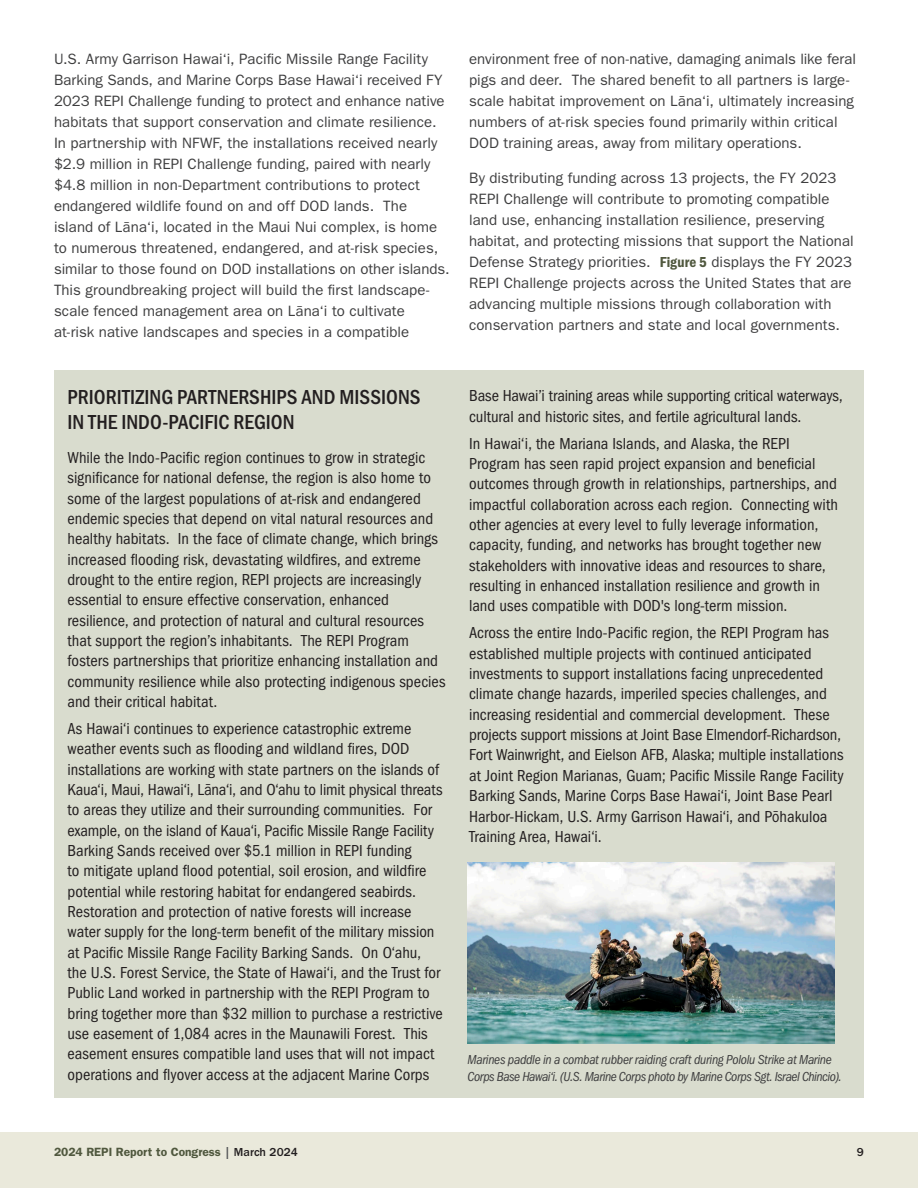
<style>
.page{position:relative;width:918px;height:1188px;background:#fff}
.page>*{position:absolute;margin:0;border:0;box-sizing:border-box;transform-origin:0 0}
.Callout_Heading{font:500 21px/25.2px "Franklin Gothic URW Cond";color:#231f20}
.Call_Out_Text_NEW_13_5_Leading{font:condensed 16.5px/20.4px "ITC Franklin Gothic Std";color:#231f20}
.BODY_TEXT_NEW{font:15px/21px "ITC Franklin Gothic Std";letter-spacing:.005em;color:#3e3e3f}
.t1{font:italic condensed 13.5px/16.2px "ITC Franklin Gothic Std";letter-spacing:-.025em;color:#3e3e3f}
.t2{font:600 12px "ITC Franklin Gothic Std";color:#50583e}
.t3{font:500 12px "ITC Franklin Gothic Std";color:#231f20}
.s1{font-family:"Franklin Gothic URW Boo"}
.s2{font-family:"Franklin Gothic URW Con Dem";color:#50583e}
.s3{font-family:"Franklin Gothic URW Boo";font-stretch:normal}
.s4{font-weight:500;color:#57585a}
.s5{font-weight:500;color:#231f20}
</style>
<div class="page">
<div style="left:0;top:1132px;width:918px;height:56px;background:#eae9db"></div>
<div style="left:54px;top:370px;width:810px;height:727px;background:#d9dcce"></div>
<img style="left:468px;top:863px;width:367px;height:181px">
<p class="BODY_TEXT_NEW" style="left:54px;top:49px;width:397px">U.S. Army Garrison Hawai‘i, Pacific Missile Range Facility Barking Sands, and Marine Corps Base Hawai‘i received FY 2023 REPI Challenge funding to protect and enhance native habitats that support conservation and climate resilience.<br>In partnership with NFWF, the installations received nearly $2.9 million in REPI Challenge funding, paired with nearly $4.8 million in non-Department contributions to protect endangered wildlife found on and off DOD lands. The island of L<span class="s1">ā</span>na‘i, located in the Maui Nui complex, is home to numerous threatened, endangered, and at-risk species, similar to those found on DOD installations on other islands.<br>This groundbreaking project will build the first landscape&shy;scale fenced management area on L<span class="s1">ā</span>na‘i to cultivate<br>at-risk native landscapes and species in a compatible</p>
<p class="BODY_TEXT_NEW" style="left:469px;top:49px;width:389px">environment free of non-native, damaging animals like feral pigs and deer. The shared benefit to all partners is large&shy;scale habitat improvement on L<span class="s1">ā</span>na‘i, ultimately increasing numbers of at-risk species found primarily within critical DOD training areas, away from military operations.</p>
<p class="BODY_TEXT_NEW" style="left:469px;top:167px;width:386px">By distributing funding across 13 projects, the FY 2023<br>REPI Challenge will contribute to promoting compatible land use, enhancing installation resilience, preserving habitat, and protecting missions that support the National Defense Strategy priorities. <span class="s2">Figure 5</span> displays the FY 2023<br>REPI Challenge projects across the United States that are advancing multiple missions through collaboration with conservation partners and state and local governments.</p>
<p class="Callout_Heading" style="left:68px;top:383px;width:355px">PRIORITIZING PARTNERSHIPS AND MISSIONS<br>IN THE INDO-PACIFIC REGION</p>
<p class="Call_Out_Text_NEW_13_5_Leading" style="left:68px;top:448px;width:380px">While the Indo-Pacific region continues to grow in strategic significance for national defense, the region is also home to some of the largest populations of at-risk and endangered endemic species that depend on vital natural resources and healthy habitats. In the face of climate change, which brings increased flooding risk, devastating wildfires, and extreme drought to the entire region, REPI projects are increasingly essential to ensure effective conservation, enhanced resilience, and protection of natural and cultural resources that support the region’s inhabitants. The REPI Program fosters partnerships that prioritize enhancing installation and community resilience while also protecting indigenous species and their critical habitat.</p>
<p class="Call_Out_Text_NEW_13_5_Leading" style="left:67px;top:719px;width:377px">As Hawai‘i continues to experience catastrophic extreme weather events such as flooding and wildland fires, DOD installations are working with state partners on the islands of Kaua‘i, Maui, Hawai‘i, L<span class="s3">ā</span>na‘i, and O‘ahu to limit physical threats to areas they utilize and their surrounding communities. For example, on the island of Kaua‘i, Pacific Missile Range Facility Barking Sands received over $5.1 million in REPI funding<br>to mitigate upland flood potential, soil erosion, and wildfire potential while restoring habitat for endangered seabirds.<br>Restoration and protection of native forests will increase water supply for the long-term benefit of the military mission at Pacific Missile Range Facility Barking Sands. On O‘ahu, the U.S. Forest Service, the State of Hawai‘i, and the Trust for Public Land worked in partnership with the REPI Program to bring together more than $32 million to purchase a restrictive use easement of 1,084 acres in the Maunawili Forest. This easement ensures compatible land uses that will not impact operations and flyover access at the adjacent Marine Corps</p>
<p class="Call_Out_Text_NEW_13_5_Leading" style="left:469px;top:386px;width:375px">Base Hawai’i training areas while supporting critical waterways, cultural and historic sites, and fertile agricultural lands.</p>
<p class="Call_Out_Text_NEW_13_5_Leading" style="left:469px;top:433px;width:371px">In Hawai‘i, the Mariana Islands, and Alaska, the REPI Program has seen rapid project expansion and beneficial outcomes through growth in relationships, partnerships, and impactful collaboration across each region. Connecting with other agencies at every level to fully leverage information, capacity, funding, and networks has brought together new stakeholders with innovative ideas and resources to share, resulting in enhanced installation resilience and growth in land uses compatible with DOD's long-term mission.</p>
<p class="Call_Out_Text_NEW_13_5_Leading" style="left:469px;top:623px;width:376px">Across the entire Indo-Pacific region, the REPI Program has established multiple projects with continued anticipated investments to support installations facing unprecedented climate change hazards, imperiled species challenges, and increasing residential and commercial development. These projects support missions at Joint Base Elmendorf-Richardson, Fort Wainwright, and Eielson AFB, Alaska; multiple installations at Joint Region Marianas, Guam; Pacific Missile Range Facility Barking Sands, Marine Corps Base Hawai‘i, Joint Base Pearl Harbor-Hickam, U.S. Army Garrison Hawai‘i, and P<span class="s3">ō</span>hakuloa Training Area, Hawai‘i.</p>
<p class="t1" style="left:468px;top:1052px;width:376px">Marines paddle in a combat rubber raiding craft during Pololu Strike at Marine<br>Corps Base Hawai‘i. (U.S. Marine Corps photo by Marine Corps Sgt. Israel Chincio).</p>
<p class="t2" style="left:54px;top:1145px;width:245px">2024 REPI Report to Congress <span class="s4">|</span> <span class="s5">March 2024</span></p>
<p class="t3" style="left:857px;top:1145px;width:9px">9</p>
</div>
